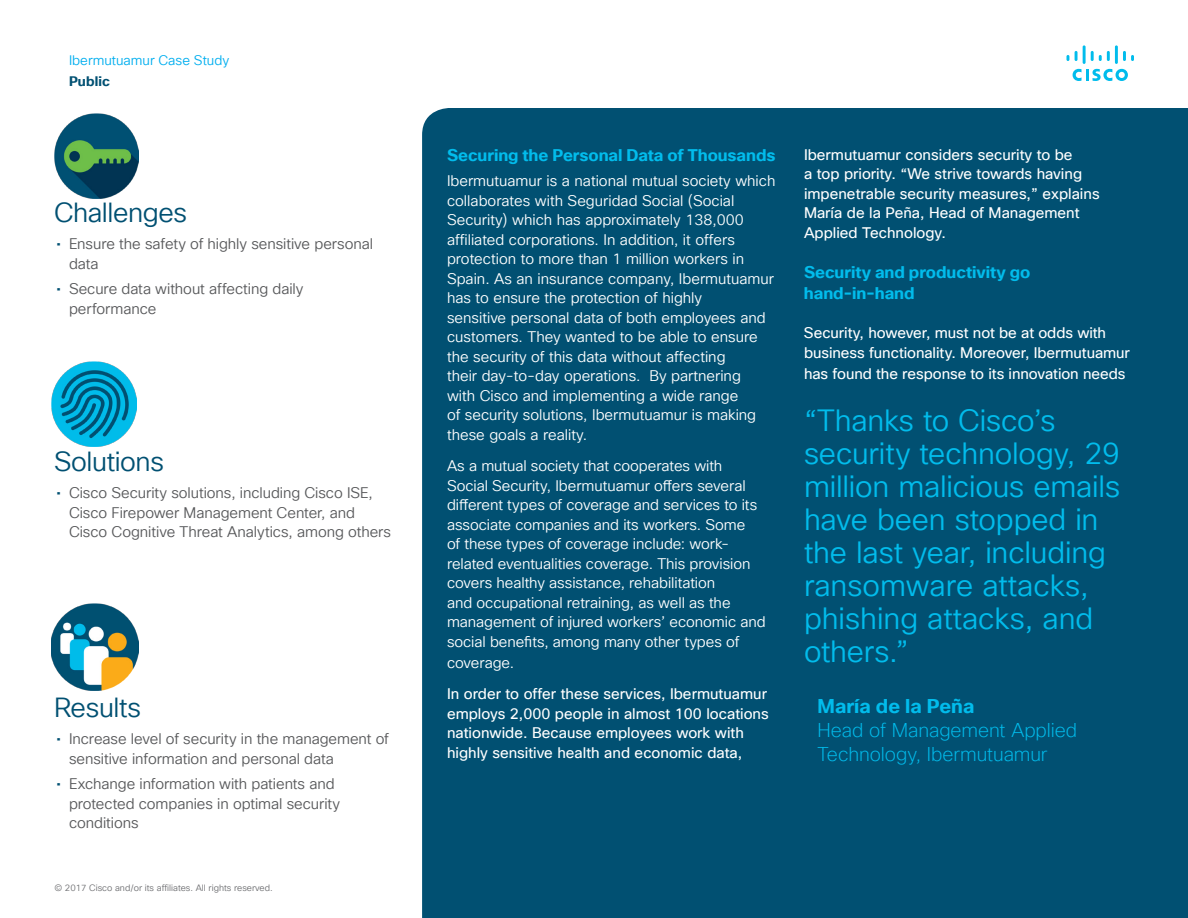
<style>
.page{position:relative;width:1188px;height:918px;background:#fff}
.page>*{position:absolute;margin:0;border:0;box-sizing:border-box;transform-origin:0 0}
.Pull_Quote_Body_colo{font:30px/33px "Cisco Sans TT Light";letter-spacing:-.005em;color:#01bcec}
.Subhead2_Indigo{font:27px "Cisco Sans TT Light";letter-spacing:-.015em;color:#015072}
.Pull_Quote_Author_Ti{font:200 19.5px/24px "Cisco Sans TT";letter-spacing:-.005em;color:#01bcec}
.Pull_Quote_Author_Na{font:700 19.5px "Cisco Sans TT";letter-spacing:.005em;color:#01bcec}
.Pull_Quote_Body_colo-2{font:700 16.5px/21px "Cisco Sans TT";color:#01bcec}
.Subhead3_Blue{font:700 16.5px "Cisco Sans TT";letter-spacing:-.005em;color:#01bcec}
.Body_White{font:15px/19.5px "Cisco Sans TT Light";color:#fff}
.t1{font:15px/19.5px "Cisco Sans TT Light";letter-spacing:-.005em;color:#57585a}
.Pull_Quote_Body_colo-3{font:15px/19.5px "Cisco Sans TT";color:#fff}
.Body_White-2{font:15px/19.5px "Cisco Sans TT";color:#fff}
.t2{font:13.5px "Cisco Sans TT Light";color:#00aeef}
.t3{font:13.5px "Cisco Sans TT Light";color:#01bcec}
.t4{font:700 13.5px "Cisco Sans TT";letter-spacing:.005em;color:#015072}
.t5{font:9px "Cisco Sans TT Light";color:#6c6d70}
.s1{font-family:"Cisco Sans TT";color:#fff}
.s2{font-weight:400;color:#fff}
.s3{font-family:"Cisco Sans TT";color:#015072}
</style>
<div class="page">
<svg style="left:1073px;top:69px;width:55px;height:12px"></svg>
<svg style="left:1067px;top:55px;width:2px;height:6px"></svg>
<svg style="left:1075px;top:51px;width:3px;height:10px"></svg>
<hr style="left:1083px;top:45px;width:3px;height:19px;background:#01bcec">
<svg style="left:1091px;top:51px;width:19px;height:10px"></svg>
<hr style="left:1115px;top:45px;width:3px;height:19px;background:#01bcec">
<svg style="left:1123px;top:51px;width:11px;height:10px"></svg>
<div style="left:422px;top:108px;width:766px;height:810px;background:#015072"></div>
<img style="left:54px;top:114px;width:85px;height:84px">
<img style="left:51px;top:361px;width:85px;height:85px">
<img style="left:51px;top:603px;width:87px;height:88px">
<p class="t3" style="left:54px;top:51px;width:71px">Case study</p>
<p class="t2" style="left:56px;top:51px;width:174px"><span class="s1">•</span> Ibermutuamur Case Study</p>
<p class="t4" style="left:56px;top:72px;width:55px"><span class="s2">•</span> Public</p>
<p class="Subhead2_Indigo" style="left:54px;top:195px;width:135px">Challenges</p>
<p class="t1" style="left:69px;top:235px;width:306px;text-indent:-13px"><span class="s3">•</span> Ensure the safety of highly sensitive personal data</p>
<p class="t1" style="left:69px;top:280px;width:236px;text-indent:-13px"><span class="s3">•</span> Secure data without affecting daily performance</p>
<p class="Subhead2_Indigo" style="left:54px;top:444px;width:111px">Solutions</p>
<p class="t1" style="left:69px;top:483px;width:324px;text-indent:-13px"><span class="s3">•</span> Cisco Security solutions, including Cisco ISE,<br>Cisco Firepower Management Center, and<br>Cisco Cognitive Threat Analytics, among others</p>
<p class="Subhead2_Indigo" style="left:54px;top:690px;width:88px">Results</p>
<p class="t1" style="left:69px;top:729px;width:321px;text-indent:-13px"><span class="s3">•</span> Increase level of security in the management of sensitive information and personal data</p>
<p class="t1" style="left:69px;top:774px;width:273px;text-indent:-13px"><span class="s3">•</span> Exchange information with patients and protected companies in optimal security conditions</p>
<p class="t5" style="left:54px;top:882px;width:220px">© 2017 Cisco and/or its affiliates. All rights reserved.</p>
<p class="Subhead3_Blue" style="left:447px;top:144px;width:330px">Securing the Personal Data of Thousands</p>
<p class="Body_White" style="left:447px;top:172px;width:330px">Ibermutuamur is a national mutual society which collaborates with Seguridad Social (Social Security) which has approximately 138,000 affiliated corporations. In addition, it offers protection to more than 1 million workers in Spain. As an insurance company, Ibermutuamur has to ensure the protection of highly<br>sensitive personal data of both employees and customers. They wanted to be able to ensure the security of this data without affecting<br>their day-to-day operations. By partnering<br>with Cisco and implementing a wide range<br>of security solutions, Ibermutuamur is making these goals a reality.</p>
<p class="Body_White" style="left:447px;top:457px;width:320px">As a mutual society that cooperates with Social Security, Ibermutuamur offers several different types of coverage and services to its associate companies and its workers. Some<br>of these types of coverage include: work&shy;related eventualities coverage. This provision covers healthy assistance, rehabilitation<br>and occupational retraining, as well as the management of injured workers’ economic and social benefits, among many other types of</p>
<p class="Body_White" style="left:447px;top:653px;width:69px">coverage.</p>
<p class="Body_White-2" style="left:447px;top:685px;width:323px">In order to offer these services, Ibermutuamur employs 2,000 people in almost 100 locations nationwide. Because employees work with highly sensitive health and economic data,</p>
<p class="Pull_Quote_Body_colo-3" style="left:804px;top:145px;width:297px">Ibermutuamur considers security to be<br>a top priority. “We strive towards having impenetrable security measures,” explains María de la Peña, Head of Management Applied Technology.</p>
<p class="Pull_Quote_Body_colo-2" style="left:804px;top:262px;width:228px">Security and productivity go hand-in-hand</p>
<p class="Pull_Quote_Body_colo-3" style="left:804px;top:323px;width:327px;line-height:20.2px">Security, however, must not be at odds with business functionality. Moreover, Ibermutuamur has found the response to its innovation needs</p>
<p class="Pull_Quote_Body_colo" style="left:804px;top:405px;width:318px">“Thanks to Cisco’s security technology, 29 million malicious emails have been stopped in the last year, including ransomware attacks, phishing attacks, and others.”</p>
<p class="Pull_Quote_Author_Na" style="left:818px;top:693px;width:158px">María de la Peña</p>
<p class="Pull_Quote_Author_Ti" style="left:818px;top:719px;width:261px">Head of Management Applied<br>Technology, Ibermutuamur</p>
</div>
